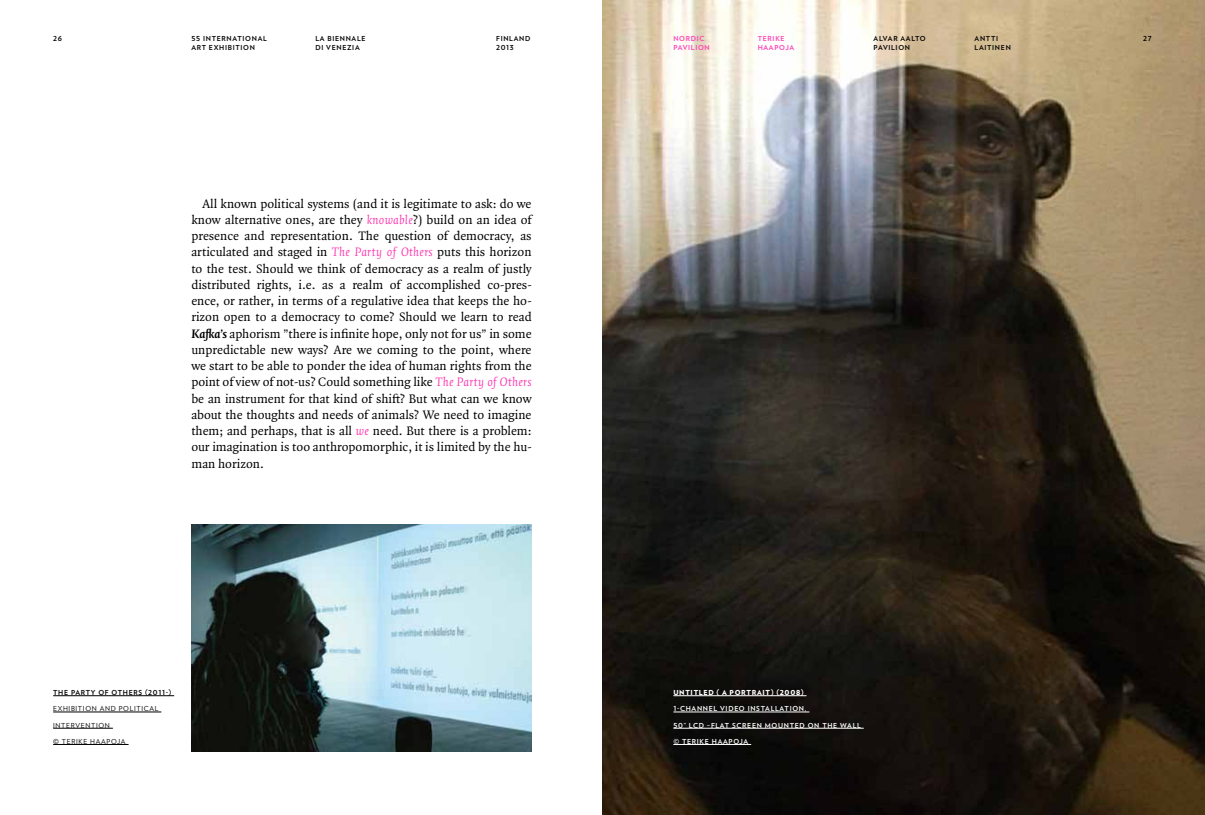
<style>
.page{position:relative;width:1205px;height:815px;background:#fff}
.page>*{position:absolute;margin:0;border:0;box-sizing:border-box;transform-origin:0 0}
.t1{font:13.12px/16.2px "Quadraat OT";color:#000}
.t2{font:700 6.88px/9.4px "Verlag";letter-spacing:.1em;color:#000}
.t3{font:700 6.88px "Verlag";letter-spacing:.1em;color:#fff}
.t4{font:6.88px "Verlag";letter-spacing:.1em;color:#000}
.t5{font:700 6.88px/9.4px "Verlag";letter-spacing:.1em;color:#ff3fb4}
.t6{font:900 6.88px "Verlag";letter-spacing:.1em;color:#fff}
.s1{font-style:italic;color:#ff3fb4}
.s2{font-weight:700;font-style:italic}
</style>
<div class="page">
<img style="left:191px;top:524px;width:340px;height:227px">
<img style="left:602px;top:0;width:603px;height:815px">
<hr style="left:53px;top:695px;width:121px;height:1px;background:#000">
<hr style="left:53px;top:712px;width:108px;height:1px;background:#000">
<hr style="left:53px;top:728px;width:60px;height:1px;background:#000">
<hr style="left:53px;top:744px;width:76px;height:1px;background:#000">
<hr style="left:673px;top:695px;width:133px;height:1px;background:#fff">
<hr style="left:673px;top:712px;width:136px;height:1px;background:#fff">
<hr style="left:673px;top:728px;width:191px;height:1px;background:#fff">
<hr style="left:673px;top:744px;width:78px;height:1px;background:#fff">
<p class="t2" style="left:53px;top:33px;width:10px">26</p>
<p class="t2" style="left:1143px;top:33px;width:10px">27</p>
<p class="t2" style="left:191px;top:33px;width:32px">55 INTERNA</p>
<p class="t2" style="left:237px;top:33px;width:11px">TIONAL</p>
<p class="t2" style="left:191px;top:43px;width:33px">ART EXHIBI</p>
<p class="t2" style="left:235px;top:43px;width:11px">TION</p>
<p class="t2" style="left:315px;top:33px;width:23px">LA BIENNALE<br>DI VENE</p>
<p class="t2" style="left:496px;top:33px;width:36px">FINLAND<br>2013</p>
<p class="t5" style="left:673px;top:33px;width:38px">NORDIC<br>PAVILION</p>
<p class="t5" style="left:758px;top:33px;width:6px">TERI</p>
<p class="t5" style="left:775px;top:33px;width:10px">KE</p>
<p class="t2" style="left:974px;top:33px;width:24px">ANTTI<br>LAI</p>
<p class="t2" style="left:873px;top:33px;width:11px">ALVAR</p>
<p class="t2" style="left:900px;top:33px;width:26px">AALTO</p>
<p class="t2" style="left:873px;top:43px;width:10px">PAVILION</p>
<p class="t2" style="left:987px;top:43px;width:11px">TINEN</p>
<p class="t5" style="left:758px;top:43px;width:13px">HAAPO</p>
<p class="t5" style="left:785px;top:43px;width:10px">JA</p>
<p class="t2" style="left:347px;top:43px;width:10px">ZIA</p>
<p class="t1" style="left:191px;top:195px;width:343px;text-indent:11px">All known political systems (and it is legitimate to ask: do we know alternative ones, are they <span class="s1">knowable</span>?) build on an idea of presence and representation. The question of democracy, as articulated and staged in <span class="s1">The Party of Others</span> puts this horizon to the test. Should we think of democracy as a realm of justly distributed rights, i.e. as a realm of accomplished co-pres&shy;ence, or rather, in terms of a regulative idea that keeps the ho&shy;rizon open to a democracy to come? Should we learn to read <span class="s2">Kafka’s</span> aphorism ”there is infinite hope, only not for us” in some unpredictable new ways? Are we coming to the point, where we start to be able to ponder the idea of human rights from the point of view of not-us? Could something like <span class="s1">The Party of Others </span>be an instrument for that kind of shift? But what can we know about the thoughts and needs of animals? We need to imagine them; and perhaps, that is all <span class="s1">we</span> need. But there is a problem: our imagination is too anthropomorphic, it is limited by the hu&shy;man horizon.</p>
<p class="t2" style="left:53px;top:687px;width:120px">THE PARTY OF OTHERS (2011-)</p>
<p class="t4" style="left:53px;top:704px;width:107px">EXH IBITION AND POLITICAL</p>
<p class="t4" style="left:53px;top:720px;width:58px">INTERVENTION</p>
<p class="t4" style="left:53px;top:736px;width:74px">© TERIKE HAAPOJA</p>
<p class="t6" style="left:673px;top:687px;width:89px">UNTITLED ( A PORTRAIT</p>
<p class="t6" style="left:771px;top:687px;width:34px">) (2008)</p>
<p class="t3" style="left:673px;top:703px;width:14px">1-CHANNEL</p>
<p class="t3" style="left:720px;top:703px;width:6px">VIDEO</p>
<p class="t3" style="left:748px;top:703px;width:24px">IN STALLA</p>
<p class="t3" style="left:784px;top:703px;width:11px">TION</p>
<p class="t3" style="left:805px;top:703px;width:3px">,</p>
<p class="t3" style="left:673px;top:720px;width:44px">50” LCD –FLA</p>
<p class="t3" style="left:725px;top:720px;width:18px">T SCREEN</p>
<p class="t3" style="left:765px;top:720px;width:50px">MOUNTED ON</p>
<p class="t3" style="left:822px;top:720px;width:24px">THE WALL</p>
<p class="t3" style="left:673px;top:736px;width:14px">© TERI</p>
<p class="t3" style="left:699px;top:736px;width:25px">KE HAAPO</p>
<p class="t3" style="left:739px;top:736px;width:10px">JA</p>
</div>
